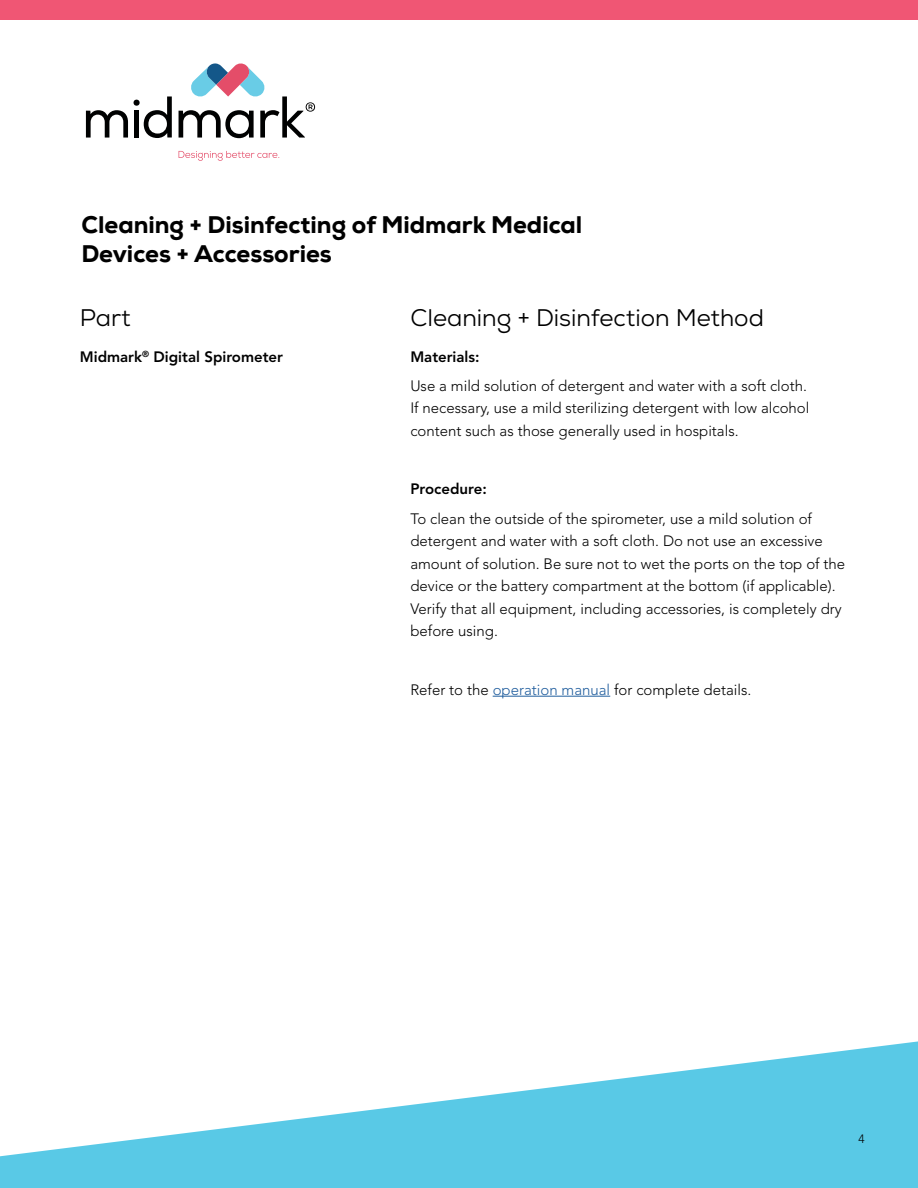
<style>
.page{position:relative;width:918px;height:1188px;background:#fff}
.page>*{position:absolute;margin:0;border:0;box-sizing:border-box;transform-origin:0 0}
.t1{font:800 24px/28.8px "Nexa";color:#000}
.t2{font:24px "Nexa";color:#000}
.t3{font:300 15px/22.5px "Avenir";color:#000}
.t4{font:800 15px "Avenir";color:#000}
.t5{font:300 12px "Avenir";color:#000}
.s1{color:#215e9e}
</style>
<div class="page">
<div style="left:0;top:0;width:918px;height:20px;background:#f05674"></div>
<svg style="left:0;top:1041px;width:918px;height:147px;fill:#59c9e6"></svg>
<hr style="left:493px;top:696px;width:117px;height:1px;background:#215e9e">
<svg style="left:179px;top:151px;width:100px;height:10px"></svg>
<svg style="left:86px;top:110px;width:42px;height:28px"></svg>
<svg style="left:134px;top:96px;width:38px;height:42px"></svg>
<svg style="left:179px;top:63px;width:136px;height:75px"></svg>
<h1 class="t1" style="left:81px;top:210px;width:503px">Cleaning + Disinfecting of Midmark Medical<br>Devices + Accessories</h1>
<h1 class="t2" style="left:80px;top:302px;width:52px">Part</h1>
<p class="t4" style="left:80px;top:348px;width:205px">Midmark<sup>®</sup> Digital Spirometer</p>
<h1 class="t2" style="left:410px;top:302px;width:355px">Cleaning + Disinfection Method</h1>
<p class="t4" style="left:410px;top:348px;width:71px">Materials:</p>
<p class="t3" style="left:410px;top:375px;width:401px">Use a mild solution of detergent and water with a soft cloth.<br>If necessary, use a mild sterilizing detergent with low alcohol content such as those generally used in hospitals.</p>
<p class="t4" style="left:410px;top:480px;width:78px">Procedure:</p>
<p class="t3" style="left:410px;top:507px;width:436px">To clean the outside of the spirometer, use a mild solution of detergent and water with a soft cloth. Do not use an excessive amount of solution. Be sure not to wet the ports on the top of the device or the battery compartment at the bottom (if applicable).<br>Verify that all equipment, including accessories, is completely dry before using.</p>
<p class="t3" style="left:410px;top:678px;width:343px">Refer to the <span class="s1">operation manual</span> for complete details.</p>
<p class="t5" style="left:858px;top:1132px;width:8px">4</p>
</div>
